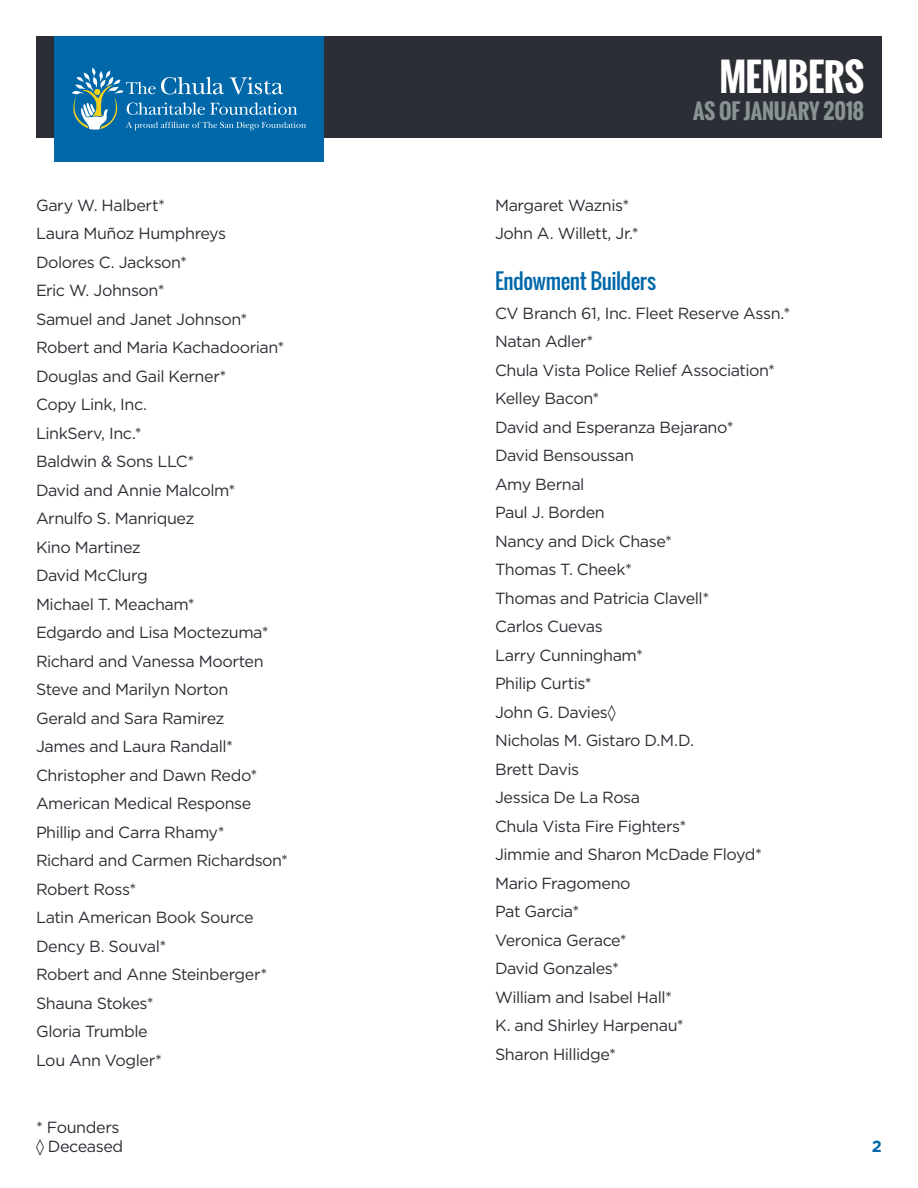
<style>
.page{position:relative;width:918px;height:1188px;background:#fff}
.page>*{position:absolute;margin:0;border:0;box-sizing:border-box;transform-origin:0 0}
.t1{font:700 37.5px "Oswald";letter-spacing:-.01em;color:#fff}
.One-Sheet_-_H2{font:21px "Oswald";letter-spacing:-.02em;color:#0068a9}
.t2{font:700 21px "Oswald";letter-spacing:-.005em;color:#899294}
.One-Sheet_-_C_-_Body{font:16.2px/19.5px "Gotham";letter-spacing:-.025em;color:#2b2e34}
.t3{font:700 16.2px "Gotham";color:#0068a9}
</style>
<div class="page">
<div style="left:36px;top:36px;width:846px;height:102px;background:#2b2e34"></div>
<div style="left:54px;top:36px;width:270px;height:126px;background:#0068a9"></div>
<svg style="left:72px;top:68px;width:234px;height:62px"></svg>
<p class="One-Sheet_-_C_-_Body" style="left:36px;top:195px;width:131px">Gary W. Halbert*</p>
<p class="One-Sheet_-_C_-_Body" style="left:36px;top:224px;width:192px">Laura Muñoz Humphreys</p>
<p class="One-Sheet_-_C_-_Body" style="left:36px;top:252px;width:153px">Dolores C. Jackson*</p>
<p class="One-Sheet_-_C_-_Body" style="left:36px;top:281px;width:130px">Eric W. Johnson*</p>
<p class="One-Sheet_-_C_-_Body" style="left:36px;top:309px;width:213px">Samuel and Janet Johnson*</p>
<p class="One-Sheet_-_C_-_Body" style="left:36px;top:338px;width:250px">Robert and Maria Kachadoorian*</p>
<p class="One-Sheet_-_C_-_Body" style="left:36px;top:366px;width:192px">Douglas and Gail Kerner*</p>
<p class="One-Sheet_-_C_-_Body" style="left:36px;top:395px;width:113px">Copy Link, Inc.</p>
<p class="One-Sheet_-_C_-_Body" style="left:36px;top:423px;width:107px">LinkServ, Inc.*</p>
<p class="One-Sheet_-_C_-_Body" style="left:36px;top:452px;width:160px">Baldwin &amp; Sons LLC*</p>
<p class="One-Sheet_-_C_-_Body" style="left:36px;top:480px;width:201px">David and Annie Malcolm*</p>
<p class="One-Sheet_-_C_-_Body" style="left:36px;top:509px;width:160px">Arnulfo S. Manriquez</p>
<p class="One-Sheet_-_C_-_Body" style="left:36px;top:537px;width:106px">Kino Martinez</p>
<p class="One-Sheet_-_C_-_Body" style="left:36px;top:566px;width:113px">David McClurg</p>
<p class="One-Sheet_-_C_-_Body" style="left:36px;top:594px;width:160px">Michael T. Meacham*</p>
<p class="One-Sheet_-_C_-_Body" style="left:36px;top:623px;width:234px">Edgardo and Lisa Moctezuma*</p>
<p class="One-Sheet_-_C_-_Body" style="left:36px;top:651px;width:229px">Richard and Vanessa Moorten</p>
<p class="One-Sheet_-_C_-_Body" style="left:36px;top:680px;width:194px">Steve and Marilyn Norton</p>
<p class="One-Sheet_-_C_-_Body" style="left:36px;top:708px;width:190px">Gerald and Sara Ramirez</p>
<p class="One-Sheet_-_C_-_Body" style="left:36px;top:737px;width:199px">James and Laura Randall*</p>
<p class="One-Sheet_-_C_-_Body" style="left:36px;top:765px;width:223px">Christopher and Dawn Redo*</p>
<p class="One-Sheet_-_C_-_Body" style="left:36px;top:794px;width:217px">American Medical Response</p>
<p class="One-Sheet_-_C_-_Body" style="left:36px;top:822px;width:190px">Phillip and Carra Rhamy*</p>
<p class="One-Sheet_-_C_-_Body" style="left:36px;top:851px;width:254px">Richard and Carmen Richardson*</p>
<p class="One-Sheet_-_C_-_Body" style="left:36px;top:879px;width:102px">Robert Ross*</p>
<p class="One-Sheet_-_C_-_Body" style="left:36px;top:908px;width:219px">Latin American Book Source</p>
<p class="One-Sheet_-_C_-_Body" style="left:36px;top:936px;width:132px">Dency B. Souval*</p>
<p class="One-Sheet_-_C_-_Body" style="left:36px;top:965px;width:233px">Robert and Anne Steinberger*</p>
<p class="One-Sheet_-_C_-_Body" style="left:36px;top:993px;width:119px">Shauna Stokes*</p>
<p class="One-Sheet_-_C_-_Body" style="left:36px;top:1022px;width:113px">Gloria Trumble</p>
<p class="One-Sheet_-_C_-_Body" style="left:36px;top:1050px;width:128px">Lou Ann Vogler*</p>
<p class="One-Sheet_-_C_-_Body" style="left:36px;top:1117px;width:89px">* Founders ◊ Deceased</p>
<h1 class="t1" style="left:720px;top:49px;width:146px">MEMBERS</h1>
<p class="t2" style="left:693px;top:95px;width:172px">AS OF JANUARY 2018</p>
<p class="One-Sheet_-_C_-_Body" style="left:495px;top:195px;width:136px">Margaret Waznis*</p>
<p class="One-Sheet_-_C_-_Body" style="left:495px;top:224px;width:145px">John A. Willett, Jr.*</p>
<p class="One-Sheet_-_H2" style="left:495px;top:266px;width:163px">Endowment Builders</p>
<p class="One-Sheet_-_C_-_Body" style="left:495px;top:303px;width:297px">CV Branch 61, Inc. Fleet Reserve Assn.*</p>
<p class="One-Sheet_-_C_-_Body" style="left:495px;top:332px;width:100px">Natan Adler*</p>
<p class="One-Sheet_-_C_-_Body" style="left:495px;top:360px;width:282px">Chula Vista Police Relief Association*</p>
<p class="One-Sheet_-_C_-_Body" style="left:495px;top:389px;width:106px">Kelley Bacon*</p>
<p class="One-Sheet_-_C_-_Body" style="left:495px;top:417px;width:240px">David and Esperanza Bejarano*</p>
<p class="One-Sheet_-_C_-_Body" style="left:495px;top:446px;width:141px">David Bensoussan</p>
<p class="One-Sheet_-_C_-_Body" style="left:495px;top:474px;width:91px">Amy Bernal</p>
<p class="One-Sheet_-_C_-_Body" style="left:495px;top:503px;width:111px">Paul J. Borden</p>
<p class="One-Sheet_-_C_-_Body" style="left:495px;top:531px;width:179px">Nancy and Dick Chase*</p>
<p class="One-Sheet_-_C_-_Body" style="left:495px;top:560px;width:139px">Thomas T. Cheek*</p>
<p class="One-Sheet_-_C_-_Body" style="left:495px;top:588px;width:216px">Thomas and Patricia Clavell*</p>
<p class="One-Sheet_-_C_-_Body" style="left:495px;top:617px;width:109px">Carlos Cuevas</p>
<p class="One-Sheet_-_C_-_Body" style="left:495px;top:645px;width:150px">Larry Cunningham*</p>
<p class="One-Sheet_-_C_-_Body" style="left:495px;top:674px;width:98px">Philip Curtis*</p>
<p class="One-Sheet_-_C_-_Body" style="left:495px;top:702px;width:122px">John G. Davies◊</p>
<p class="One-Sheet_-_C_-_Body" style="left:495px;top:731px;width:201px">Nicholas M. Gistaro D.M.D.</p>
<p class="One-Sheet_-_C_-_Body" style="left:495px;top:759px;width:86px">Brett Davis</p>
<p class="One-Sheet_-_C_-_Body" style="left:495px;top:788px;width:147px">Jessica De La Rosa</p>
<p class="One-Sheet_-_C_-_Body" style="left:495px;top:816px;width:193px">Chula Vista Fire Fighters*</p>
<p class="One-Sheet_-_C_-_Body" style="left:495px;top:845px;width:269px">Jimmie and Sharon McDade Floyd*</p>
<p class="One-Sheet_-_C_-_Body" style="left:495px;top:873px;width:137px">Mario Fragomeno</p>
<p class="One-Sheet_-_C_-_Body" style="left:495px;top:902px;width:86px">Pat Garcia*</p>
<p class="One-Sheet_-_C_-_Body" style="left:495px;top:930px;width:133px">Veronica Gerace*</p>
<p class="One-Sheet_-_C_-_Body" style="left:495px;top:959px;width:126px">David Gonzales*</p>
<p class="One-Sheet_-_C_-_Body" style="left:495px;top:987px;width:179px">William and Isabel Hall*</p>
<p class="One-Sheet_-_C_-_Body" style="left:495px;top:1016px;width:190px">K. and Shirley Harpenau*</p>
<p class="One-Sheet_-_C_-_Body" style="left:495px;top:1044px;width:123px">Sharon Hillidge*</p>
<p class="t3" style="left:872px;top:1136px;width:12px">2</p>
</div>
